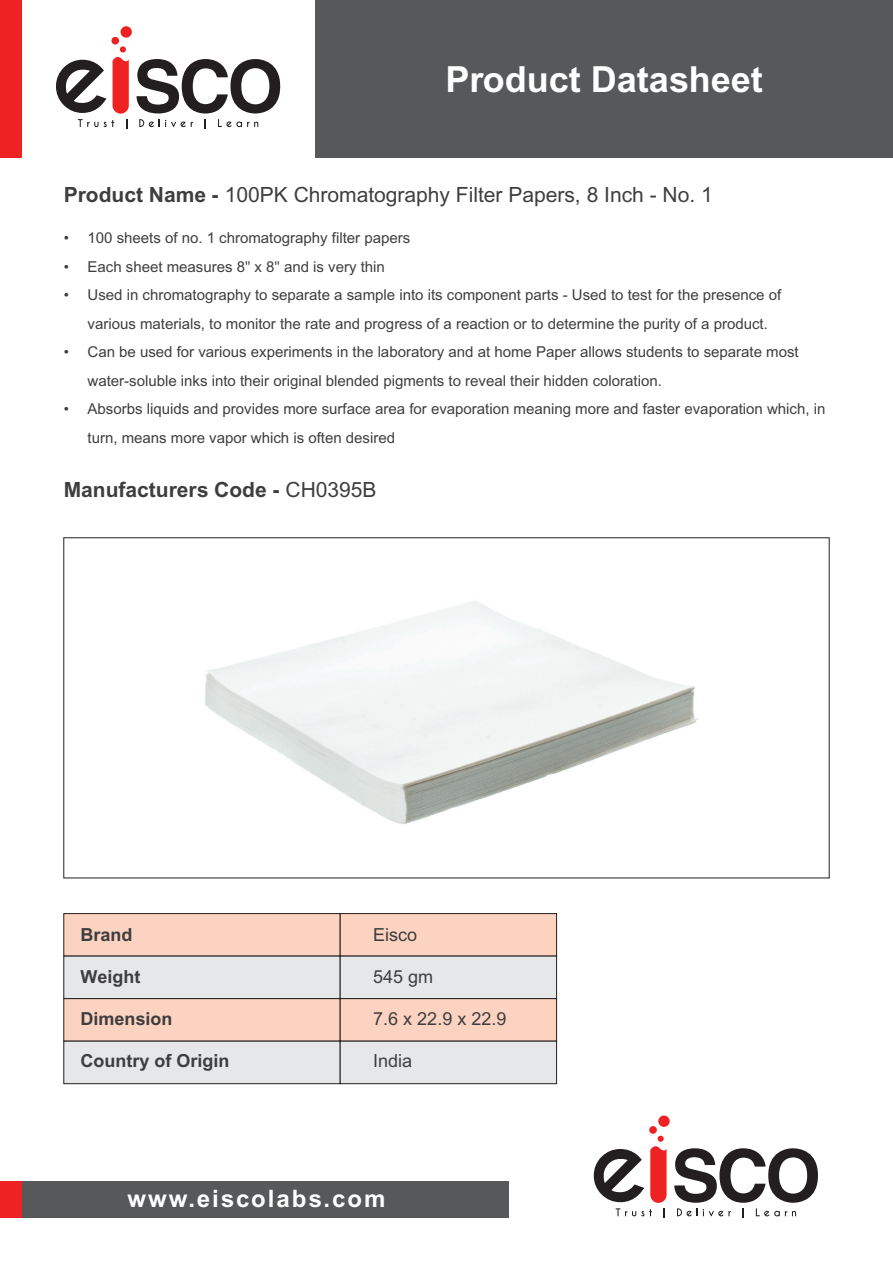
<style>
.page{position:relative;width:893px;height:1263px;background:#fff}
.page>*{position:absolute;margin:0;border:0;box-sizing:border-box;transform-origin:0 0}
.t1{font:700 36px "Arial";color:#fff}
.t2{font:700 24px "Arial";letter-spacing:.08em;color:#fff}
.t3{font:21px "Arial";color:#3e3e3f}
.t4{font:700 21px "Arial";color:#3e3e3f}
.t5{font:700 18px "Arial";color:#3e3e3f}
.t6{font:18px "Arial";color:#3e3e3f}
.t7{font:15px/28.5px "Arial";color:#3e3e3f}
.s1{font-weight:700}
.s2{font-weight:400}
</style>
<div class="page">
<div style="left:0;top:0;width:21px;height:158px;background:#ee2123"></div>
<div style="left:315px;top:0;width:578px;height:158px;background:#57585a"></div>
<div style="left:0;top:1182px;width:509px;height:36px;background:#57585a"></div>
<div style="left:0;top:1182px;width:21px;height:36px;background:#ee2123"></div>
<div style="left:63px;top:913px;width:278px;height:43px;background:#fcd2c0;border:1px solid #231f20"></div>
<div style="left:63px;top:956px;width:278px;height:43px;background:#e6e7e9"></div>
<div style="left:63px;top:998px;width:278px;height:43px;background:#fcd2c0;border:1px solid #231f20"></div>
<div style="left:63px;top:1041px;width:278px;height:43px;background:#e6e7e9;border:1px solid #231f20"></div>
<div style="left:340px;top:913px;width:217px;height:43px;background:#fcd2c0;border:1px solid #231f20"></div>
<div style="left:340px;top:956px;width:217px;height:43px;background:#e6e7e9"></div>
<div style="left:340px;top:998px;width:217px;height:43px;background:#fcd2c0;border:1px solid #231f20"></div>
<div style="left:340px;top:1041px;width:217px;height:43px;background:#e6e7e9;border:1px solid #231f20"></div>
<svg style="left:139px;top:119px;width:54px;height:8px"></svg>
<svg style="left:218px;top:119px;width:40px;height:8px"></svg>
<div style="left:120px;top:46px;width:6px;height:7px;background:#ee2123;border-radius:50%"></div>
<div style="left:111px;top:37px;width:8px;height:8px;background:#ee2123;border-radius:50%"></div>
<div style="left:121px;top:26px;width:11px;height:12px;background:#ee2123;border-radius:50%"></div>
<svg style="left:137px;top:59px;width:143px;height:54px"></svg>
<svg style="left:56px;top:57px;width:73px;height:72px"></svg>
<div style="left:649px;top:1126px;width:8px;height:8px;background:#ee2123;border-radius:50%"></div>
<div style="left:658px;top:1115px;width:12px;height:12px;background:#ee2123;border-radius:50%"></div>
<svg style="left:674px;top:1148px;width:144px;height:70px"></svg>
<svg style="left:594px;top:1136px;width:73px;height:82px"></svg>
<div style="left:63px;top:537px;width:767px;height:341px;background:#fff;border:1px solid #231f20"></div>
<img style="left:205px;top:600px;width:493px;height:224px">
<h1 class="t1" style="left:445px;top:58px;width:319px">Product Datasheet</h1>
<h3 class="t3" style="left:64px;top:182px;width:650px"><span class="s1">Product Name -</span> 100PK Chromatography Filter Papers, 8 Inch - No. 1</h3>
<p class="t7" style="left:64px;top:224px;width:348px">• 100 sheets of no. 1 chromatography filter papers</p>
<p class="t7" style="left:64px;top:252px;width:323px">• Each sheet measures 8" x 8" and is very thin</p>
<p class="t7" style="left:88px;top:281px;width:695px;text-indent:-24px">• Used in chromatography to separate a sample into its component parts - Used to test for the presence of various materials, to monitor the rate and progress of a reaction or to determine the purity of a product.</p>
<p class="t7" style="left:88px;top:338px;width:713px;text-indent:-24px">• Can be used for various experiments in the laboratory and at home Paper allows students to separate most water-soluble inks into their original blended pigments to reveal their hidden coloration.</p>
<p class="t7" style="left:88px;top:395px;width:739px;text-indent:-24px">• Absorbs liquids and provides more surface area for evaporation meaning more and faster evaporation which, in turn, means more vapor which is often desired</p>
<h3 class="t4" style="left:64px;top:477px;width:314px">Manufacturers Code - <span class="s2">CH0395B</span></h3>
<p class="t5" style="left:80px;top:924px;width:54px">Brand</p>
<p class="t5" style="left:80px;top:966px;width:61px">Weight</p>
<p class="t5" style="left:80px;top:1008px;width:94px">Dimension</p>
<p class="t5" style="left:80px;top:1050px;width:151px">Country of Origin</p>
<p class="t6" style="left:373px;top:925px;width:46px">Eisco</p>
<p class="t6" style="left:373px;top:967px;width:62px">545 gm</p>
<p class="t6" style="left:373px;top:1009px;width:135px">7.6 x 22.9 x 22.9</p>
<p class="t6" style="left:373px;top:1051px;width:41px">India</p>
<h2 class="t2" style="left:128px;top:1184px;width:259px">www.eiscolabs.com</h2>
</div>
